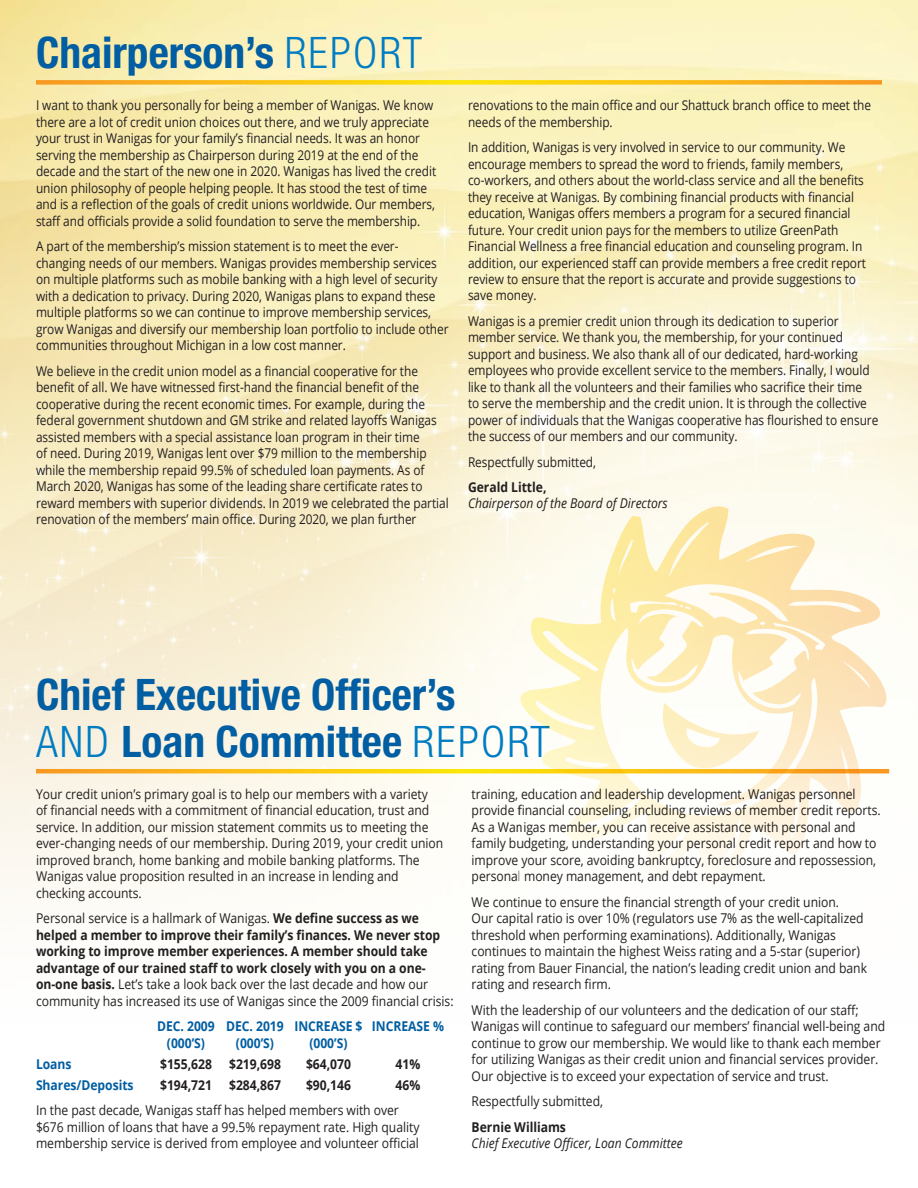
<style>
.page{position:relative;width:918px;height:1188px;background:#fff}
.page>*{position:absolute;margin:0;border:0;box-sizing:border-box;transform-origin:0 0}
.Section_Header{font:700 condensed 43.5px/46.5px "Helvetica Neue LT Std";color:#015ea2}
.Body{font:13.5px/16.5px "Open Sans";letter-spacing:-.005em;color:#231f20;scale:.88 1}
.Body-2{font:13.5px/16.5px "Open Sans";letter-spacing:-.005em;color:#231f20;scale:.9 1}
.Body-3{font:700 13.5px/16.5px "Open Sans";letter-spacing:-.005em;color:#231f20;scale:.9 1}
.Body-4{font:italic 13.5px/16.2px "Open Sans";color:#231f20;scale:.9 1}
.Body-5{font:700 13.5px/16.5px "Open Sans";letter-spacing:-.005em;color:#015ea2;scale:.9 1}
.s1{font-weight:300;color:#007cc3}
.s2{font-weight:700;font-style:normal}
.s3{font-weight:400}
</style>
<div class="page">
<svg style="left:36px;top:769px;width:483px;height:4px;background:#fac214"></svg>
<svg style="left:519px;top:506px;width:373px;height:383px"></svg>
<svg style="left:36px;top:80px;width:846px;height:5px;background:#f9c325"></svg>
<p class="Section_Header" style="left:36px;top:29px;width:388px">Chairperson’s <span class="s1">REPORT</span></p>
<p class="Body" style="left:36px;top:97px;width:456px">I want to thank you personally for being a member of Wanigas. We know there are a lot of credit union choices out there, and we truly appreciate your trust in Wanigas for your family’s financial needs. It was an honor serving the membership as Chairperson during 2019 at the end of the decade and the start of the new one in 2020. Wanigas has lived the credit union philosophy of people helping people. It has stood the test of time and is a reflection of the goals of credit unions worldwide. Our members, staff and officials provide a solid foundation to serve the membership.</p>
<p class="Body" style="left:36px;top:238px;width:470px">A part of the membership’s mission statement is to meet the ever&shy;changing needs of our members. Wanigas provides membership services on multiple platforms such as mobile banking with a high level of security with a dedication to privacy. During 2020, Wanigas plans to expand these multiple platforms so we can continue to improve membership services, grow Wanigas and diversify our membership loan portfolio to include other communities throughout Michigan in a low cost manner.</p>
<p class="Body" style="left:36px;top:362px;width:470px">We believe in the credit union model as a financial cooperative for the benefit of all. We have witnessed first-hand the financial benefit of the cooperative during the recent economic times. For example, during the federal government shutdown and GM strike and related layoffs Wanigas assisted members with a special assistance loan program in their time<br>of need. During 2019, Wanigas lent over $79 million to the membership while the membership repaid 99.5% of scheduled loan payments. As of March 2020, Wanigas has some of the leading share certificate rates to reward members with superior dividends. In 2019 we celebrated the partial renovation of the members’ main office. During 2020, we plan further</p>
<p class="Body" style="left:468px;top:97px;width:460px">renovations to the main office and our Shattuck branch office to meet the needs of the membership.</p>
<p class="Body" style="left:468px;top:139px;width:454px">In addition, Wanigas is very involved in service to our community. We encourage members to spread the word to friends, family members, co-workers, and others about the world-class service and all the benefits they receive at Wanigas. By combining financial products with financial education, Wanigas offers members a program for a secured financial future. Your credit union pays for the members to utilize GreenPath Financial Wellness a free financial education and counseling program. In addition, our experienced staff can provide members a free credit report review to ensure that the report is accurate and provide suggestions to save money.</p>
<p class="Body" style="left:468px;top:313px;width:468px">Wanigas is a premier credit union through its dedication to superior member service. We thank you, the membership, for your continued support and business. We also thank all of our dedicated, hard-working employees who provide excellent service to the members. Finally, I would like to thank all the volunteers and their families who sacrifice their time<br>to serve the membership and the credit union. It is through the collective power of individuals that the Wanigas cooperative has flourished to ensure the success of our members and our community.</p>
<p class="Body" style="left:468px;top:453px;width:147px">Respectfully submitted,</p>
<p class="Body-4" style="left:468px;top:479px;width:223px"><span class="s2">Gerald Little,<br></span>Chairperson of the Board of Directors</p>
<p class="Section_Header" style="left:36px;top:671px;width:515px">Chief Executive Officer’s<br><span class="s1">AND</span> Loan Committee <span class="s1">REPORT</span></p>
<p class="Body-2" style="left:36px;top:785px;width:454px">Your credit union’s primary goal is to help our members with a variety<br>of financial needs with a commitment of financial education, trust and service. In addition, our mission statement commits us to meeting the ever-changing needs of our membership. During 2019, your credit union improved branch, home banking and mobile banking platforms. The Wanigas value proposition resulted in an increase in lending and checking accounts.</p>
<p class="Body-3" style="left:36px;top:910px;width:466px"><span class="s3">Personal service is a hallmark of Wanigas.</span> We define success as we helped a member to improve their family’s finances. We never stop working to improve member experiences. A member should take advantage of our trained staff to work closely with you on a one&shy;on-one basis. <span class="s3">Let’s take a look back over the last decade and how our community has increased its use of Wanigas since the 2009 financial crisis:</span></p>
<p class="Body-5" style="left:167px;top:1018px;width:309px;text-indent:-10px">DEC. 2009 DEC. 2019 INCREASE $ INCREASE % (000’S)</p>
<p class="Body-2" style="left:472px;top:785px;width:456px">training, education and leadership development. Wanigas personnel provide financial counseling, including reviews of member credit reports.<br>As a Wanigas member, you can receive assistance with personal and family budgeting, understanding your personal credit report and how to improve your score, avoiding bankruptcy, foreclosure and repossession, personal money management, and debt repayment.</p>
<p class="Body-2" style="left:472px;top:893px;width:441px">We continue to ensure the financial strength of your credit union.<br>Our capital ratio is over 10% (regulators use 7% as the well-capitalized threshold when performing examinations). Additionally, Wanigas continues to maintain the highest Weiss rating and a 5-star (superior) rating from Bauer Financial, the nation’s leading credit union and bank rating and research firm.</p>
<p class="Body-2" style="left:472px;top:1001px;width:461px">With the leadership of our volunteers and the dedication of our staff; Wanigas will continue to safeguard our members’ financial well-being and continue to grow our membership. We would like to thank each member for utilizing Wanigas as their credit union and financial services provider.<br>Our objective is to exceed your expectation of service and trust.</p>
<p class="Body-2" style="left:472px;top:1093px;width:148px">Respectfully submitted,</p>
<p class="Body-4" style="left:472px;top:1118px;width:236px"><span class="s2">Bernie Williams<br></span>Chief Executive Officer, Loan Committee</p>
<p class="Body-5" style="left:236px;top:1034px;width:44px">(000’S)</p>
<p class="Body-5" style="left:309px;top:1034px;width:44px">(000’S)</p>
<p class="Body-5" style="left:36px;top:1055px;width:41px">Loans</p>
<p class="Body-3" style="left:160px;top:1055px;width:59px">$155,628</p>
<p class="Body-3" style="left:229px;top:1055px;width:59px">$219,698</p>
<p class="Body-3" style="left:306px;top:1055px;width:51px">$64,070</p>
<p class="Body-3" style="left:396px;top:1055px;width:29px">41%</p>
<p class="Body-5" style="left:36px;top:1076px;width:110px">Shares/Deposits</p>
<p class="Body-3" style="left:160px;top:1076px;width:59px">$194,721</p>
<p class="Body-3" style="left:229px;top:1076px;width:59px">$284,867</p>
<p class="Body-3" style="left:306px;top:1076px;width:51px">$90,146</p>
<p class="Body-3" style="left:396px;top:1076px;width:29px">46%</p>
<p class="Body-2" style="left:36px;top:1102px;width:428px">In the past decade, Wanigas staff has helped members with over $676 million of loans that have a 99.5% repayment rate. High quality membership service is derived from employee and volunteer official</p>
</div>
